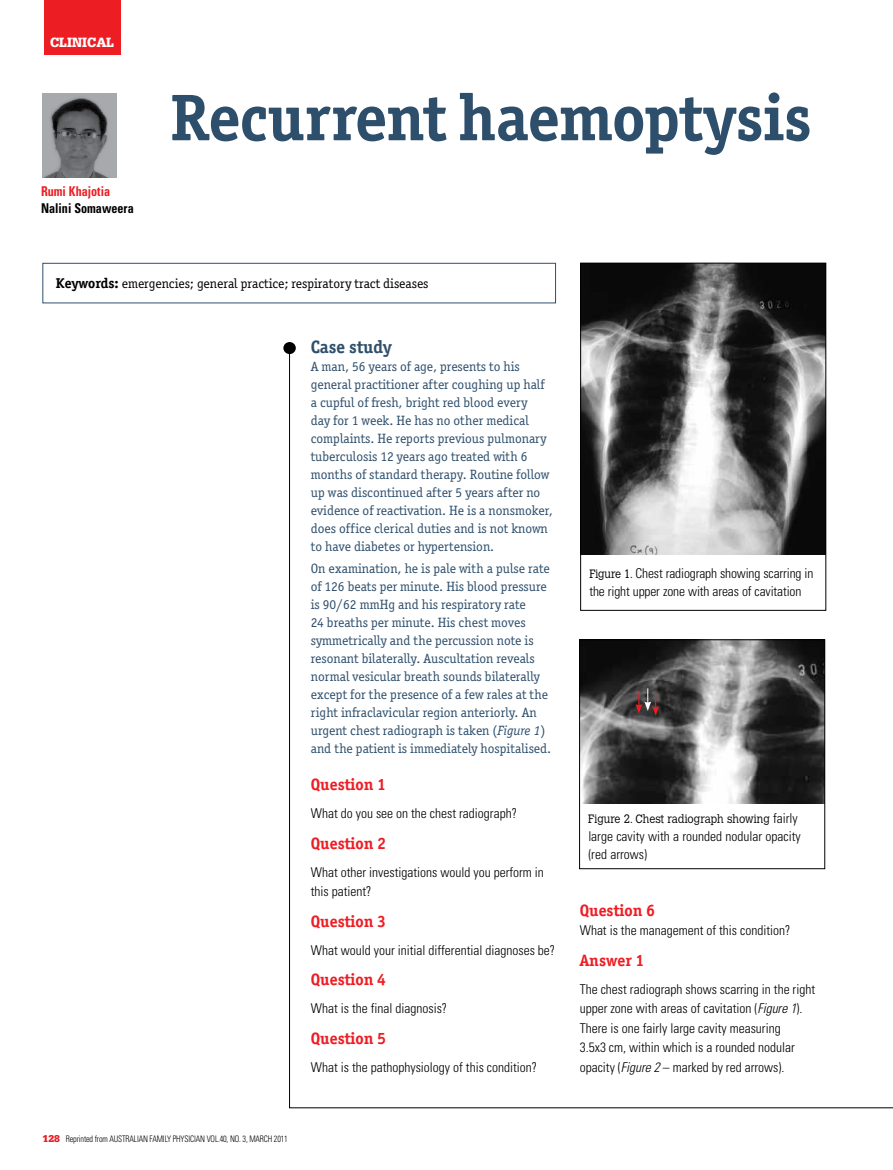
<style>
.page{position:relative;width:893px;height:1170px;background:#fff}
.page>*{position:absolute;margin:0;border:0;box-sizing:border-box;transform-origin:0 0}
.t1{font:700 66px "Officina Ser ITC";letter-spacing:-.01em;color:#2e4f6c}
.t2{font:700 18px "Officina Ser ITC";color:#2e4f6c}
.t3{font:700 16.5px "Officina Ser ITC";color:#ed1d24}
.t4{font:900 14.25px "Serifa LT";color:#fff;scale:.9 1}
.t5{font:13.5px/18px "Officina Ser ITC";color:#2e4f6c}
.t6{font:300 condensed 13.5px/19.5px "Univers LT";color:#000}
.t7{font:13.5px "Officina Ser ITC";color:#000}
.t8{font:700 condensed 13.5px "Univers LT";color:#000;scale:.9 1}
.t9{font:700 condensed 13.5px "Univers LT";color:#ed1d24;scale:.9 1}
.t10{font:300 12px "Calvert";color:#000;scale:.9 1}
.t11{font:300 condensed 9px "Univers LT";letter-spacing:-.015em;color:#000;scale:.9 1}
.s1{font-weight:700;font-size:14.25px}
.s2{font-family:"Serifa LT";font-weight:900;font-stretch:normal;font-size:10.5px;color:#ed1d24}
.s3{font-style:italic}
.s4{font-family:"Calvert";font-stretch:normal;font-size:12px}
.s5{font-family:"Univers LT";font-stretch:condensed;font-size:13.5px}
</style>
<div class="page">
<div style="left:42px;top:93px;width:75px;height:84px;background:#a7a9ac"></div>
<img style="left:45px;top:98px;width:63px;height:79px">
<svg style="left:289px;top:347px;width:604px;height:761px"></svg>
<div style="left:283px;top:342px;width:13px;height:12px;background:#000;border-radius:50%"></div>
<div style="left:311px;top:338px;width:246px;height:733px;background:#fff"></div>
<div style="left:580px;top:903px;width:245px;height:168px;background:#fff"></div>
<div style="left:42px;top:263px;width:514px;height:40px;border:1px solid #2e4f6c"></div>
<img style="left:582px;top:265px;width:242px;height:289px">
<div style="left:580px;top:263px;width:246px;height:347px;border:1px solid #000"></div>
<img style="left:581px;top:641px;width:242px;height:162px">
<div style="left:579px;top:639px;width:246px;height:229px;border:1px solid #000"></div>
<svg style="left:635px;top:688px;width:24px;height:27px"></svg>
<div style="left:44px;top:0;width:76px;height:54px;background:#ed1d24"></div>
<p class="t4" style="left:50px;top:33px;width:73px">CLINICAL</p>
<p class="t9" style="left:41px;top:182px;width:78px">Rumi Khajotia</p>
<p class="t8" style="left:41px;top:200px;width:105px">Nalini Somaweera</p>
<h1 class="t1" style="left:170px;top:77px;width:643px">Recurrent haemoptysis</h1>
<p class="t7" style="left:56px;top:275px;width:374px"><span class="s1">Keywords:</span> emergencies; general practice; respiratory tract diseases</p>
<p class="t11" style="left:43px;top:1133px;width:274px"><span class="s2">128</span> Reprinted from Australian Family Physician Vol.40, No. 3, march 2011</p>
<h2 class="t2" style="left:311px;top:335px;width:82px">Case study</h2>
<p class="t5" style="left:311px;top:357px;width:244px">A man, 56 years of age, presents to his general practitioner after coughing up half a cupful of fresh, bright red blood every<br>day for 1 week. He has no other medical complaints. He reports previous pulmonary tuberculosis 12 years ago treated with 6 months of standard therapy. Routine follow up was discontinued after 5 years after no evidence of reactivation. He is a nonsmoker, does office clerical duties and is not known to have diabetes or hypertension.</p>
<p class="t5" style="left:311px;top:559px;width:242px">On examination, he is pale with a pulse rate of 126 beats per minute. His blood pressure is 90/62 mmHg and his respiratory rate<br>24 breaths per minute. His chest moves symmetrically and the percussion note is resonant bilaterally. Auscultation reveals normal vesicular breath sounds bilaterally except for the presence of a few rales at the right infraclavicular region anteriorly. An urgent chest radiograph is taken (<span class="s3">Figure 1</span>) and the patient is immediately hospitalised.</p>
<p class="t3" style="left:311px;top:774px;width:77px">Question 1</p>
<p class="t6" style="left:311px;top:803px;width:208px">What do you see on the chest radiograph?</p>
<p class="t3" style="left:311px;top:833px;width:77px">Question 2</p>
<p class="t6" style="left:311px;top:862px;width:235px">What other investigations would you perform in this patient?</p>
<p class="t3" style="left:311px;top:911px;width:77px">Question 3</p>
<p class="t6" style="left:311px;top:940px;width:246px">What would your initial differential diagnoses be?</p>
<p class="t3" style="left:311px;top:969px;width:77px">Question 4</p>
<p class="t6" style="left:311px;top:998px;width:138px">What is the final diagnosis?</p>
<p class="t3" style="left:311px;top:1028px;width:77px">Question 5</p>
<p class="t6" style="left:311px;top:1057px;width:228px">What is the pathophysiology of this condition?</p>
<p class="t6" style="left:589px;top:564px;width:226px;line-height:18px"><span class="s4">Figure 1.</span> Chest radiograph showing scarring in the right upper zone with areas of cavitation</p>
<p class="t10" style="left:588px;top:811px;width:234px">Figure 2. Chest radiograph showing <span class="s5">fairly</span></p>
<p class="t6" style="left:588px;top:827px;width:214px;line-height:18px">large cavity with a rounded nodular opacity (red arrows)</p>
<p class="t3" style="left:580px;top:900px;width:77px">Question 6</p>
<p class="t6" style="left:580px;top:920px;width:212px">What is the management of this condition?</p>
<p class="t3" style="left:580px;top:950px;width:66px">Answer 1</p>
<p class="t6" style="left:580px;top:979px;width:237px">The chest radiograph shows scarring in the right upper zone with areas of cavitation (<span class="s3">Figure 1</span>).<br>There is one fairly large cavity measuring<br>3.5x3 cm, within which is a rounded nodular opacity (<span class="s3">Figure 2</span> – marked by red arrows).</p>
</div>
